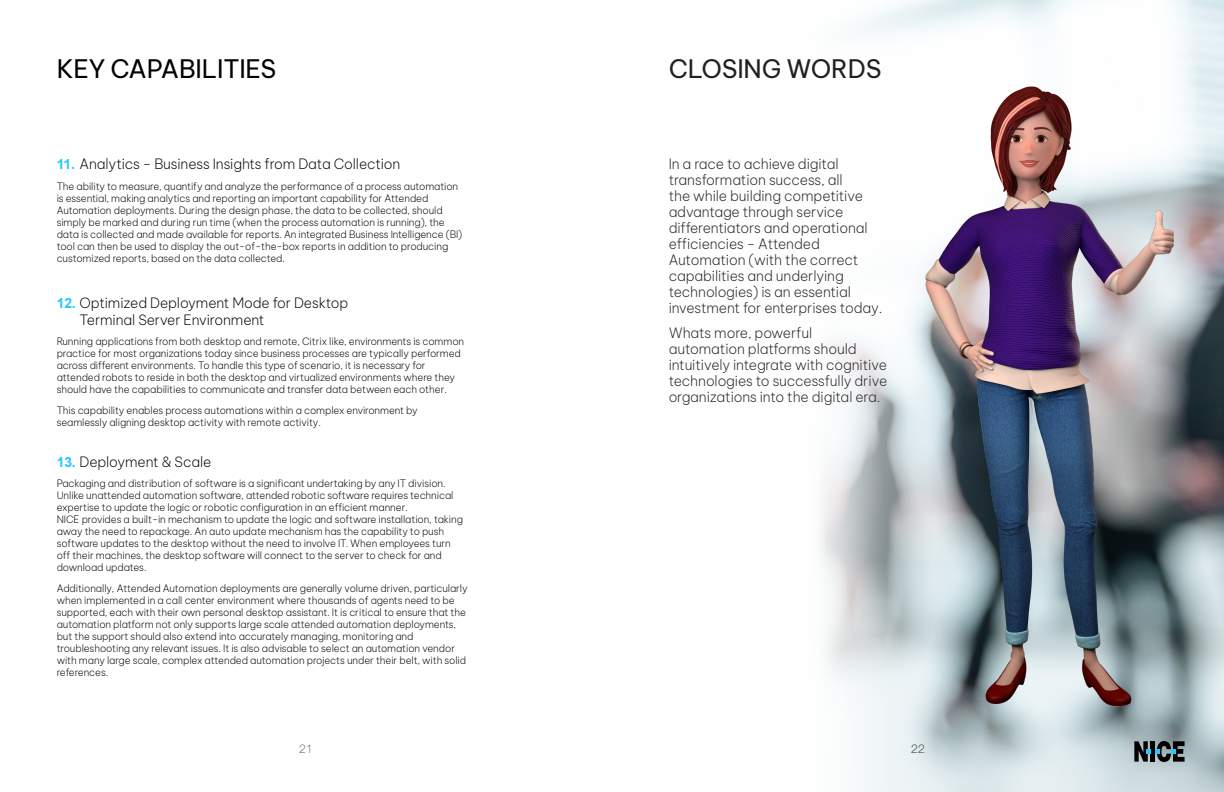
<style>
.page{position:relative;width:1224px;height:792px;background:#fff}
.page>*{position:absolute;margin:0;border:0;box-sizing:border-box;transform-origin:0 0}
.Header1{font:25px "Be Vietnam Pro";letter-spacing:-.01em;color:#000}
.Header1-2{font:25px "Be Vietnam Pro";letter-spacing:-.01em;color:#231f20}
.Body_Text_10_black{font:200 14px/16px "Be Vietnam Pro";letter-spacing:-.01em;color:#231f20}
.t1{font:200 14px/17px "Be Vietnam Pro";letter-spacing:-.01em;color:#000}
.About_Nice_Title_11{font:100 12px "Helvetica Neue LT Std";color:#414042}
.Body_Text_10_black-2{font:200 10px/12px "Be Vietnam Pro";letter-spacing:-.01em;color:#000}
.s1{font-family:"Arial";font-weight:700;color:#23c9ff}
</style>
<div class="page">
<img style="left:821px;top:0;width:403px;height:792px">
<img style="left:915px;top:56px;width:279px;height:671px">
<svg style="left:1134px;top:741px;width:51px;height:21px"></svg>
<p class="Header1" style="left:57px;top:48px;width:221px">KEY CAPABILITIES</p>
<p class="Header1-2" style="left:669px;top:48px;width:214px">CLOSING WORDS</p>
<p class="t1" style="left:57px;top:154px;width:345px"><span class="s1">11.</span> Analytics - Business Insights from Data Collection</p>
<p class="Body_Text_10_black-2" style="left:57px;top:179px;width:407px">The ability to measure, quantify and analyze the performance of a process automation is essential, making analytics and reporting an important capability for Attended Automation deployments. During the design phase, the data to be collected, should simply be marked and during run time (when the process automation is running), the data is collected and made available for reports. An integrated Business Intelligence (BI) tool can then be used to display the out-of-the-box reports in addition to producing customized reports, based on the data collected.</p>
<p class="t1" style="left:79px;top:293px;width:271px;text-indent:-23px"><span class="s1">12.</span> Optimized Deployment Mode for Desktop<br>Terminal Server Environment</p>
<p class="Body_Text_10_black-2" style="left:57px;top:335px;width:409px">Running applications from both desktop and remote, Citrix like, environments is common practice for most organizations today since business processes are typically performed across different environments. To handle this type of scenario, it is necessary for attended robots to reside in both the desktop and virtualized environments where they should have the capabilities to communicate and transfer data between each other.</p>
<p class="Body_Text_10_black-2" style="left:57px;top:403px;width:363px">This capability enables process automations within a complex environment by seamlessly aligning desktop activity with remote activity.</p>
<p class="t1" style="left:57px;top:452px;width:156px"><span class="s1">13.</span> Deployment &amp; Scale</p>
<p class="Body_Text_10_black-2" style="left:57px;top:477px;width:408px">Packaging and distribution of software is a significant undertaking by any IT division.<br>Unlike unattended automation software, attended robotic software requires technical expertise to update the logic or robotic configuration in an efficient manner.<br>NICE provides a built-in mechanism to update the logic and software installation, taking away the need to repackage. An auto update mechanism has the capability to push software updates to the desktop without the need to involve IT. When employees turn off their machines, the desktop software will connect to the server to check for and download updates.</p>
<p class="Body_Text_10_black-2" style="left:57px;top:581px;width:412px">Additionally, Attended Automation deployments are generally volume driven, particularly when implemented in a call center environment where thousands of agents need to be supported, each with their own personal desktop assistant. It is critical to ensure that the automation platform not only supports large scale attended automation deployments, but the support should also extend into accurately managing, monitoring and troubleshooting any relevant issues. It is also advisable to select an automation vendor with many large scale, complex attended automation projects under their belt, with solid references.</p>
<p class="About_Nice_Title_11" style="left:299px;top:741px;width:15px">21</p>
<p class="Body_Text_10_black" style="left:669px;top:155px;width:215px">In a race to achieve digital transformation success, all<br>the while building competitive advantage through service differentiators and operational efficiencies - Attended<br>Automation (with the correct capabilities and underlying technologies) is an essential investment for enterprises today.</p>
<p class="Body_Text_10_black" style="left:669px;top:324px;width:220px">Whats more, powerful automation platforms should intuitively integrate with cognitive technologies to successfully drive organizations into the digital era.</p>
<p class="About_Nice_Title_11" style="left:911px;top:741px;width:15px">22</p>
</div>
